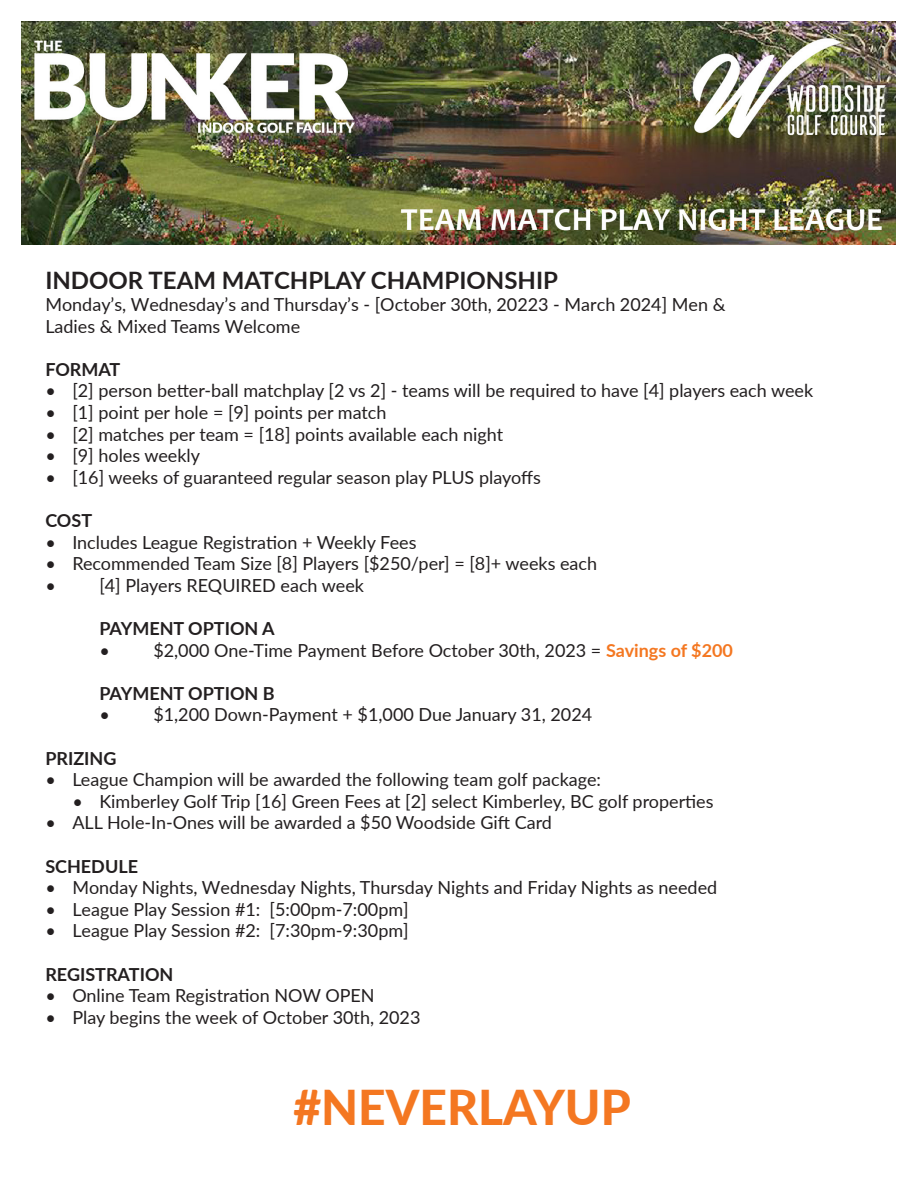
<style>
.page{position:relative;width:918px;height:1188px;background:#fff}
.page>*{position:absolute;margin:0;border:0;box-sizing:border-box;transform-origin:0 0}
.t1{font:800 48px "Lato";color:#f47721}
.t2{font:700 24px "Lato";color:#231f20}
.t3{font:18px/21.6px "Lato";color:#231f20}
.t4{font:700 18px "Lato";color:#231f20}
.s1{font-weight:700;color:#f47721}
</style>
<div class="page">
<img style="left:22px;top:22px;width:873px;height:222px">
<p class="t2" style="left:45px;top:263px;width:514px">INDOOR TEAM MATCHPLAY CHAMPIONSHIP</p>
<p class="t3" style="left:45px;top:293px;width:682px">Monday’s, Wednesday’s and Thursday’s - [October 30th, 20223 - March 2024] Men &amp;<br>Ladies &amp; Mixed Teams Welcome</p>
<p class="t4" style="left:45px;top:356px;width:77px">FORMAT</p>
<p class="t3" style="left:45px;top:379px;width:769px">• [2] person better-ball matchplay [2 vs 2] - teams will be required to have [4] players each week</p>
<p class="t3" style="left:45px;top:401px;width:343px">• [1] point per hole = [9] points per match</p>
<p class="t3" style="left:45px;top:422px;width:459px">• [2] matches per team = [18] points available each night</p>
<p class="t3" style="left:45px;top:444px;width:156px">• [9] holes weekly</p>
<p class="t3" style="left:45px;top:466px;width:497px">• [16] weeks of guaranteed regular season play PLUS playoffs</p>
<p class="t4" style="left:45px;top:507px;width:48px">COST</p>
<p class="t3" style="left:45px;top:530px;width:373px">• Includes League Registration + Weekly Fees</p>
<p class="t3" style="left:45px;top:552px;width:553px">• Recommended Team Size [8] Players [$250/per] = [8]+ weeks each</p>
<p class="t3" style="left:45px;top:574px;width:12px">•</p>
<p class="t3" style="left:99px;top:574px;width:266px">[4] Players REQUIRED each week</p>
<p class="t4" style="left:99px;top:615px;width:177px">PAYMENT OPTION A</p>
<p class="t3" style="left:99px;top:638px;width:12px">•</p>
<p class="t3" style="left:153px;top:638px;width:581px">$2,000 One-Time Payment Before October 30th, 2023 = <span class="s1">Savings of $200</span></p>
<p class="t4" style="left:99px;top:680px;width:177px">PAYMENT OPTION B</p>
<p class="t3" style="left:99px;top:703px;width:12px">•</p>
<p class="t3" style="left:153px;top:703px;width:440px">$1,200 Down-Payment + $1,000 Due January 31, 2024</p>
<p class="t4" style="left:45px;top:745px;width:73px">PRIZING</p>
<p class="t3" style="left:45px;top:768px;width:557px">• League Champion will be awarded the following team golf package:</p>
<p class="t3" style="left:72px;top:790px;width:643px">• Kimberley Golf Trip [16] Green Fees at [2] select Kimberley, BC golf properties</p>
<p class="t3" style="left:45px;top:811px;width:508px">• ALL Hole-In-Ones will be awarded a $50 Woodside Gift Card</p>
<p class="t4" style="left:45px;top:853px;width:94px">SCHEDULE</p>
<p class="t3" style="left:45px;top:876px;width:673px">• Monday Nights, Wednesday Nights, Thursday Nights and Friday Nights as needed</p>
<p class="t3" style="left:45px;top:898px;width:365px">• League Play Session #1: [5:00pm-7:00pm]</p>
<p class="t3" style="left:45px;top:919px;width:365px">• League Play Session #2: [7:30pm-9:30pm]</p>
<p class="t4" style="left:45px;top:961px;width:130px">REGISTRATION</p>
<p class="t3" style="left:45px;top:984px;width:331px">• Online Team Registration NOW OPEN</p>
<p class="t3" style="left:45px;top:1006px;width:377px">• Play begins the week of October 30th, 2023</p>
<p class="t1" style="left:293px;top:1071px;width:339px">#NEVERLAYUP</p>
</div>
